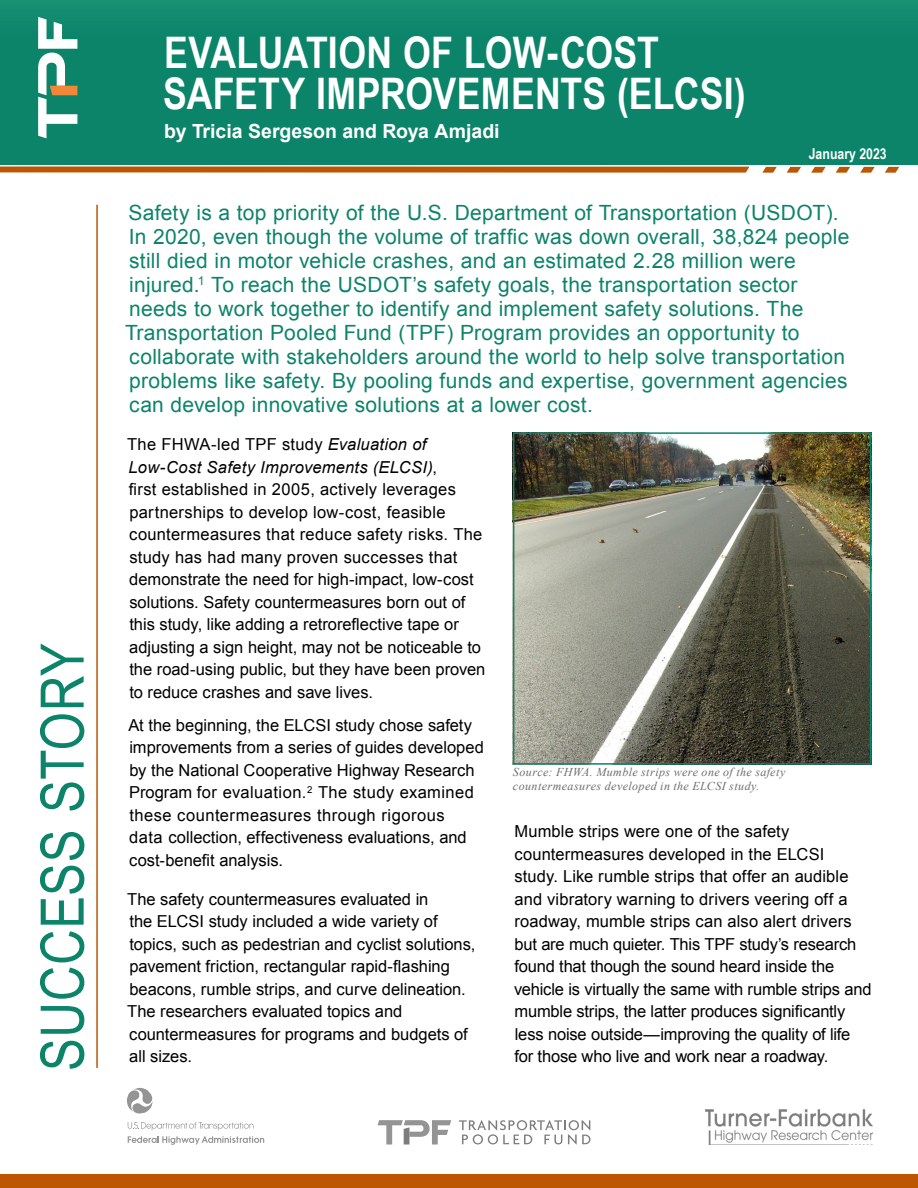
<style>
.page{position:relative;width:918px;height:1188px;background:#fff}
.page>*{position:absolute;margin:0;border:0;box-sizing:border-box;transform-origin:0 0}
.t1{font:60px "Arial Narrow";letter-spacing:.01em;color:#0c846a}
.t2{font:700 43.5px/40.5px "Arial Narrow";letter-spacing:.005em;color:#fff}
.t3{font:21px/24px "Arial";letter-spacing:.015em;color:#0c846a}
.t4{font:700 19.5px "Arial";color:#fff}
.t5{font:16.5px/22.5px "Arial";color:#000}
.t6{font:700 15px "Arial Narrow";color:#fff}
.t7{font:italic 12px "Times New Roman";letter-spacing:.035em;color:#6c6d70}
.s1{font-style:italic}
</style>
<div class="page">
<div style="left:0;top:0;width:918px;height:164px;background:#0c846a"></div>
<div style="left:0;top:0;width:918px;height:36px;background:#118b6f"></div>
<div style="left:0;top:1175px;width:918px;height:13px;background:#bc5600"></div>
<hr style="left:96px;top:205px;width:2px;height:863px;background:#bc5600">
<svg style="left:0;top:167px;width:749px;height:6px;background:#c16415"></svg>
<svg style="left:762px;top:167px;width:15px;height:6px"></svg>
<svg style="left:787px;top:167px;width:14px;height:6px"></svg>
<svg style="left:811px;top:167px;width:15px;height:6px"></svg>
<svg style="left:836px;top:167px;width:14px;height:6px"></svg>
<svg style="left:860px;top:167px;width:15px;height:6px"></svg>
<svg style="left:885px;top:167px;width:14px;height:6px"></svg>
<svg style="left:128px;top:1122px;width:126px;height:8px"></svg>
<svg style="left:127px;top:1087px;width:26px;height:27px"></svg>
<svg style="left:128px;top:1136px;width:136px;height:9px"></svg>
<svg style="left:459px;top:1120px;width:131px;height:24px"></svg>
<svg style="left:378px;top:1120px;width:73px;height:25px"></svg>
<img style="left:705px;top:1109px;width:167px;height:36px">
<svg style="left:38px;top:17px;width:39px;height:121px"></svg>
<img style="left:516px;top:435px;width:352px;height:327px">
<div style="left:513px;top:432px;width:358px;height:333px;border:2px solid #0c846a"></div>
<p class="t1" style="left:18px;top:1071px;width:429px;rotate:-90deg">SUCCESS STORY</p>
<p class="t2" style="left:163px;top:31px;width:584px">EVALUATION OF LOW-COST<br>SAFETY IMPROVEMENTS (ELCSI)</p>
<p class="t4" style="left:164px;top:118px;width:337px">by Tricia Sergeson and Roya Amjadi</p>
<p class="t6" style="left:809px;top:142px;width:79px">January 2023</p>
<p class="t3" style="left:125px;top:201px;width:726px">Safety is a top priority of the U.S. Department of Transportation (USDOT).<br>In 2020, even though the volume of traffic was down overall, 38,824 people still died in motor vehicle crashes, and an estimated 2.28 million were injured.<sup>1</sup> To reach the USDOT’s safety goals, the transportation sector needs to work together to identify and implement safety solutions. The Transportation Pooled Fund (TPF) Program provides an opportunity to collaborate with stakeholders around the world to help solve transportation problems like safety. By pooling funds and expertise, government agencies can develop innovative solutions at a lower cost.</p>
<p class="t5" style="left:127px;top:433px;width:360px">The FHWA-led TPF study <span class="s1">Evaluation of Low-Cost Safety Improvements (ELCSI)</span>,<br>first established in 2005, actively leverages partnerships to develop low-cost, feasible countermeasures that reduce safety risks. The study has had many proven successes that demonstrate the need for high-impact, low-cost solutions. Safety countermeasures born out of this study, like adding a retroreflective tape or adjusting a sign height, may not be noticeable to the road-using public, but they have been proven to reduce crashes and save lives.</p>
<p class="t5" style="left:128px;top:714px;width:357px">At the beginning, the ELCSI study chose safety improvements from a series of guides developed by the National Cooperative Highway Research Program for evaluation.<sup>2</sup> The study examined these countermeasures through rigorous<br>data collection, effectiveness evaluations, and cost-benefit analysis.</p>
<p class="t5" style="left:127px;top:888px;width:350px">The safety countermeasures evaluated in<br>the ELCSI study included a wide variety of topics, such as pedestrian and cyclist solutions, pavement friction, rectangular rapid-flashing beacons, rumble strips, and curve delineation.<br>The researchers evaluated topics and countermeasures for programs and budgets of all sizes.</p>
<p class="t7" style="left:513px;top:764px;width:274px">Source: FHWA. Mumble strips were one of the safety</p>
<p class="t7" style="left:513px;top:777px;width:248px">countermeasures developed in the ELCSI study.</p>
<p class="t5" style="left:514px;top:820px;width:359px">Mumble strips were one of the safety countermeasures developed in the ELCSI study. Like rumble strips that offer an audible and vibratory warning to drivers veering off a roadway, mumble strips can also alert drivers but are much quieter. This TPF study’s research found that though the sound heard inside the vehicle is virtually the same with rumble strips and mumble strips, the latter produces significantly less noise outside—improving the quality of life for those who live and work near a roadway.</p>
</div>
